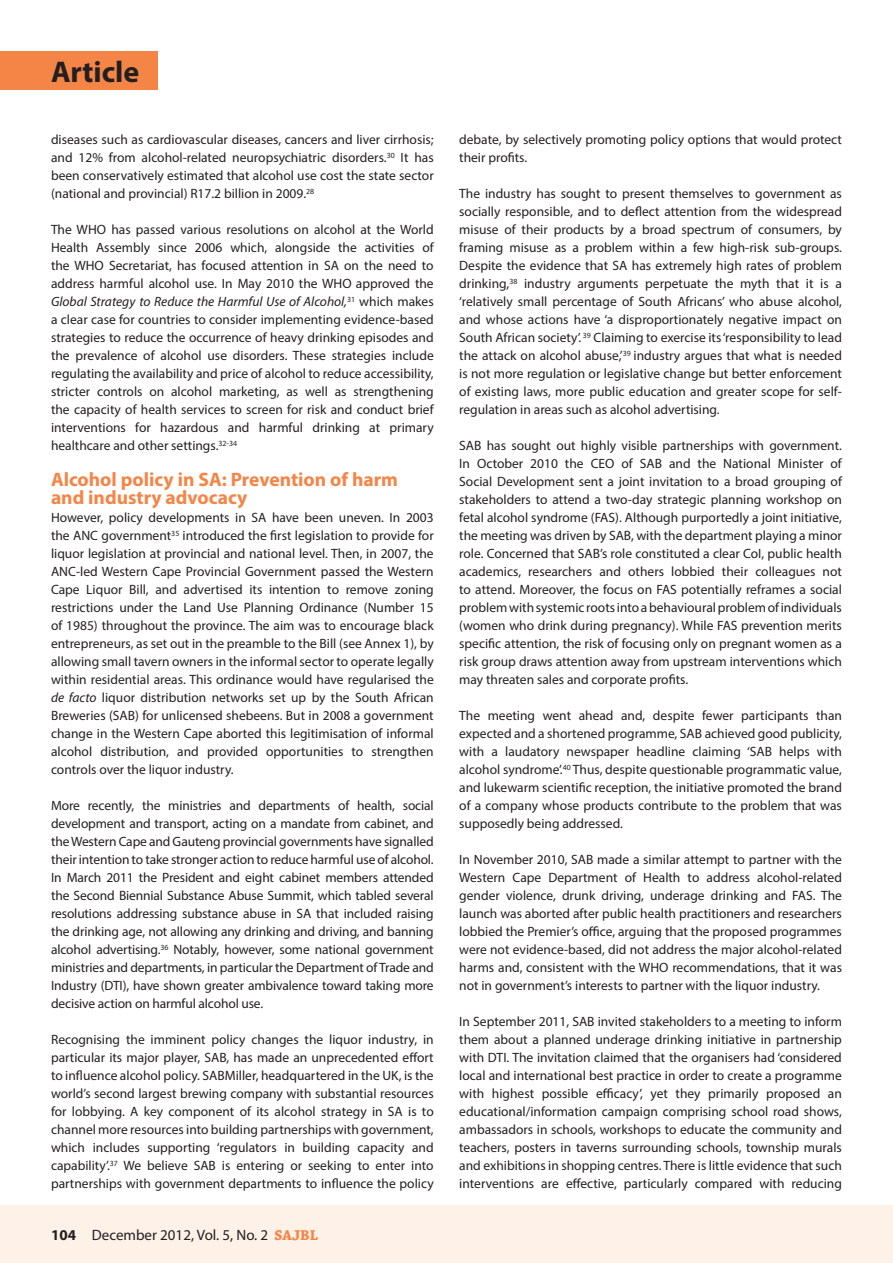
<style>
.page{position:relative;width:893px;height:1263px;background:#fff}
.page>*{position:absolute;margin:0;border:0;box-sizing:border-box;transform-origin:0 0}
.t1{font:700 30px "Myriad Pro";color:#231f20}
.B_HEAD{font:700 19.5px/18px "Myriad Pro";color:#f58546}
.t2{font:15px "Myriad Pro";color:#231f20}
.BODY_COPY{font:13.5px/18px "Myriad Pro";color:#231f20;text-align:justify}
.s1{font-style:italic}
.s2{font-weight:700}
.s3{font-family:"Chaparral Pro";font-weight:700;color:#f58546}
</style>
<div class="page">
<div style="left:0;top:1205px;width:893px;height:58px;background:#fef1e7"></div>
<div style="left:0;top:51px;width:157px;height:39px;background:#f58546"></div>
<h1 class="t1" style="left:51px;top:52px;width:90px">Article</h1>
<p class="BODY_COPY" style="left:51px;top:130px;width:384px">diseases such as cardiovascular diseases, cancers and liver cirrhosis; and 12% from alcohol-related neuropsychiatric disorders.<sup>30</sup> It has been conservatively estimated that alcohol use cost the state sector (national and provincial) R17.2 billion in 2009.<sup>28</sup></p>
<p class="BODY_COPY" style="left:51px;top:220px;width:384px">The WHO has passed various resolutions on alcohol at the World Health Assembly since 2006 which, alongside the activities of the WHO Secretariat, has focused attention in SA on the need to address harmful alcohol use. In May 2010 the WHO approved the <span class="s1">Global Strategy to Reduce the Harmful Use of Alcohol,</span><sup>31</sup> which makes a clear case for countries to consider implementing evidence-based strategies to reduce the occurrence of heavy drinking episodes and the prevalence of alcohol use disorders. These strategies include regulating the availability and price of alcohol to reduce accessibility, stricter controls on alcohol marketing, as well as strengthening the capacity of health services to screen for risk and conduct brief interventions for hazardous and harmful drinking at primary healthcare and other settings.<sup>32-34</sup></p>
<p class="B_HEAD" style="left:51px;top:470px;width:348px">Alcohol policy in SA: Prevention of harm and industry advocacy</p>
<p class="BODY_COPY" style="left:51px;top:508px;width:384px">However, policy developments in SA have been uneven. In 2003 the ANC government<sup>35</sup> introduced the first legislation to provide for liquor legislation at provincial and national level. Then, in 2007, the ANC-led Western Cape Provincial Government passed the Western Cape Liquor Bill, and advertised its intention to remove zoning restrictions under the Land Use Planning Ordinance (Number 15 of 1985) throughout the province. The aim was to encourage black entrepreneurs, as set out in the preamble to the Bill (see Annex 1), by allowing small tavern owners in the informal sector to operate legally within residential areas. This ordinance would have regularised the <span class="s1">de facto</span> liquor distribution networks set up by the South African Breweries (SAB) for unlicensed shebeens. But in 2008 a government change in the Western Cape aborted this legitimisation of informal alcohol distribution, and provided opportunities to strengthen controls over the liquor industry.</p>
<p class="BODY_COPY" style="left:51px;top:796px;width:384px">More recently, the ministries and departments of health, social development and transport, acting on a mandate from cabinet, and the Western Cape and Gauteng provincial governments have signalled their intention to take stronger action to reduce harmful use of alcohol.<br>In March 2011 the President and eight cabinet members attended the Second Biennial Substance Abuse Summit, which tabled several resolutions addressing substance abuse in SA that included raising the drinking age, not allowing any drinking and driving, and banning alcohol advertising.<sup>36</sup> Notably, however, some national government ministries and departments, in particular the Department of Trade and Industry (DTI), have shown greater ambivalence toward taking more decisive action on harmful alcohol use.</p>
<p class="BODY_COPY" style="left:51px;top:1030px;width:384px">Recognising the imminent policy changes the liquor industry, in particular its major player, SAB, has made an unprecedented effort to influence alcohol policy. SABMiller, headquartered in the UK, is the world’s second largest brewing company with substantial resources for lobbying. A key component of its alcohol strategy in SA is to channel more resources into building partnerships with government, which includes supporting ‘regulators in building capacity and capability’.<sup>37</sup> We believe SAB is entering or seeking to enter into partnerships with government departments to influence the policy</p>
<p class="t2" style="left:51px;top:1225px;width:269px"><span class="s2">104</span> December 2012, Vol. 5, No. 2 <span class="s3">SAJBL</span></p>
<p class="BODY_COPY" style="left:459px;top:130px;width:384px">debate, by selectively promoting policy options that would protect their profits.</p>
<p class="BODY_COPY" style="left:459px;top:184px;width:384px">The industry has sought to present themselves to government as socially responsible, and to deflect attention from the widespread misuse of their products by a broad spectrum of consumers, by framing misuse as a problem within a few high-risk sub-groups.<br>Despite the evidence that SA has extremely high rates of problem drinking,<sup>38</sup> industry arguments perpetuate the myth that it is a ‘relatively small percentage of South Africans’ who abuse alcohol, and whose actions have ‘a disproportionately negative impact on South African society’. <sup>39</sup> Claiming to exercise its ‘responsibility to lead the attack on alcohol abuse,’<sup>39</sup> industry argues that what is needed is not more regulation or legislative change but better enforcement of existing laws, more public education and greater scope for self&shy;regulation in areas such as alcohol advertising.</p>
<p class="BODY_COPY" style="left:459px;top:436px;width:384px">SAB has sought out highly visible partnerships with government.<br>In October 2010 the CEO of SAB and the National Minister of Social Development sent a joint invitation to a broad grouping of stakeholders to attend a two-day strategic planning workshop on fetal alcohol syndrome (FAS). Although purportedly a joint initiative, the meeting was driven by SAB, with the department playing a minor role. Concerned that SAB’s role constituted a clear CoI, public health academics, researchers and others lobbied their colleagues not to attend. Moreover, the focus on FAS potentially reframes a social problem with systemic roots into a behavioural problem of individuals (women who drink during pregnancy). While FAS prevention merits specific attention, the risk of focusing only on pregnant women as a risk group draws attention away from upstream interventions which may threaten sales and corporate profits.</p>
<p class="BODY_COPY" style="left:459px;top:706px;width:384px">The meeting went ahead and, despite fewer participants than expected and a shortened programme, SAB achieved good publicity, with a laudatory newspaper headline claiming ‘SAB helps with alcohol syndrome’.<sup>40</sup> Thus, despite questionable programmatic value, and lukewarm scientific reception, the initiative promoted the brand of a company whose products contribute to the problem that was supposedly being addressed.</p>
<p class="BODY_COPY" style="left:459px;top:850px;width:384px">In November 2010, SAB made a similar attempt to partner with the Western Cape Department of Health to address alcohol-related gender violence, drunk driving, underage drinking and FAS. The launch was aborted after public health practitioners and researchers lobbied the Premier’s office, arguing that the proposed programmes were not evidence-based, did not address the major alcohol-related harms and, consistent with the WHO recommendations, that it was not in government’s interests to partner with the liquor industry.</p>
<p class="BODY_COPY" style="left:459px;top:1012px;width:384px">In September 2011, SAB invited stakeholders to a meeting to inform them about a planned underage drinking initiative in partnership with DTI. The invitation claimed that the organisers had ‘considered local and international best practice in order to create a programme with highest possible efficacy’, yet they primarily proposed an educational/information campaign comprising school road shows, ambassadors in schools, workshops to educate the community and teachers, posters in taverns surrounding schools, township murals and exhibitions in shopping centres. There is little evidence that such interventions are effective, particularly compared with reducing</p>
</div>
